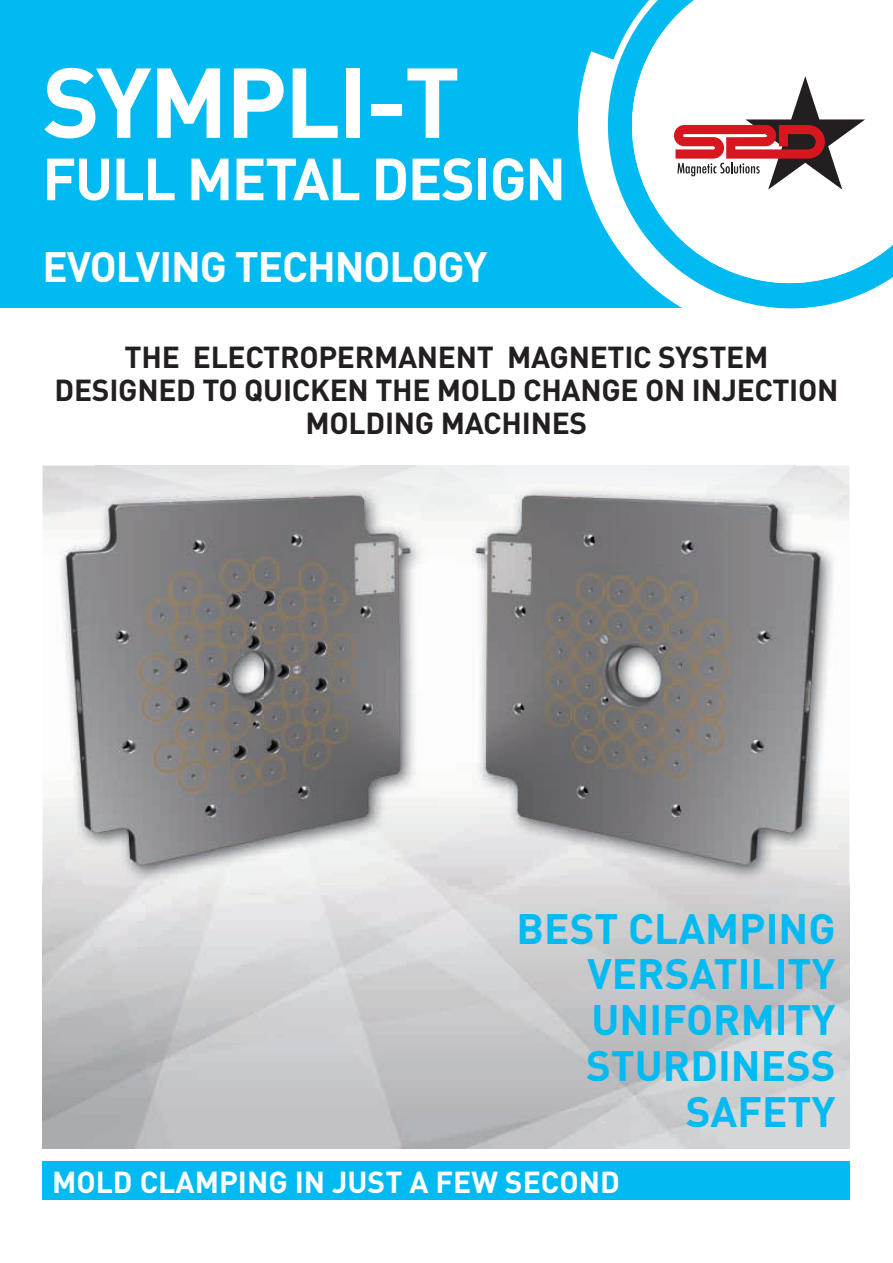
<style>
.page{position:relative;width:893px;height:1263px;background:#fff}
.page>*{position:absolute;margin:0;border:0;box-sizing:border-box;transform-origin:0 0}
.t1{font:700 97.5px "DIN";letter-spacing:-.025em;color:#fff}
.t2{font:700 58.5px "DIN";letter-spacing:-.025em;color:#fff}
.t3{font:700 42px/45.8px "DIN";color:#00baf1;text-align:right}
.t4{font:700 42px "DIN";letter-spacing:-.025em;color:#fff}
.t5{font:700 30px/33px "DIN";letter-spacing:-.01em;color:#231f20;text-align:center}
.t6{font:700 30px "DIN";color:#fff}
</style>
<div class="page">
<img style="left:42px;top:477px;width:1px;height:565px">
<img style="left:849px;top:487px;width:1px;height:555px">
<img style="left:57px;top:486px;width:780px;height:397px">
<div style="left:0;top:0;width:892px;height:308px;background:#00baf1"></div>
<svg style="left:578px;top:51px;width:314px;height:258px;fill:#fff"></svg>
<svg style="left:612px;top:296px;width:280px;height:7px"></svg>
<svg style="left:612px;top:0;width:281px;height:296px;fill:#fff"></svg>
<svg style="left:674px;top:76px;width:191px;height:114px;background:#d3b1b3"></svg>
<div style="left:43px;top:1161px;width:807px;height:38px;background:#00baf1"></div>
<div style="left:849px;top:0;width:44px;height:44px;background:#fff"></div>
<h1 class="t1" style="left:43px;top:39px;width:419px">SYMPLI-T</h1>
<h2 class="t2" style="left:43px;top:141px;width:525px">FULL METAL DESIGN</h2>
<h3 class="t4" style="left:43px;top:239px;width:446px">EVOLVING TECHNOLOGY</h3>
<p class="t5" style="left:55px;top:340px;width:785px">THE ELECTROPERMANENT MAGNETIC SYSTEM<br>DESIGNED TO QUICKEN THE MOLD CHANGE ON INJECTION<br>MOLDING MACHINES</p>
<h3 class="t3" style="left:517px;top:904px;width:320px">BEST CLAMPING<br>VERSATILITY<br>UNIFORMITY<br>STURDINESS<br>SAFETY</h3>
<p class="t6" style="left:52px;top:1162px;width:569px">MOLD CLAMPING IN JUST A FEW SECOND</p>
</div>
